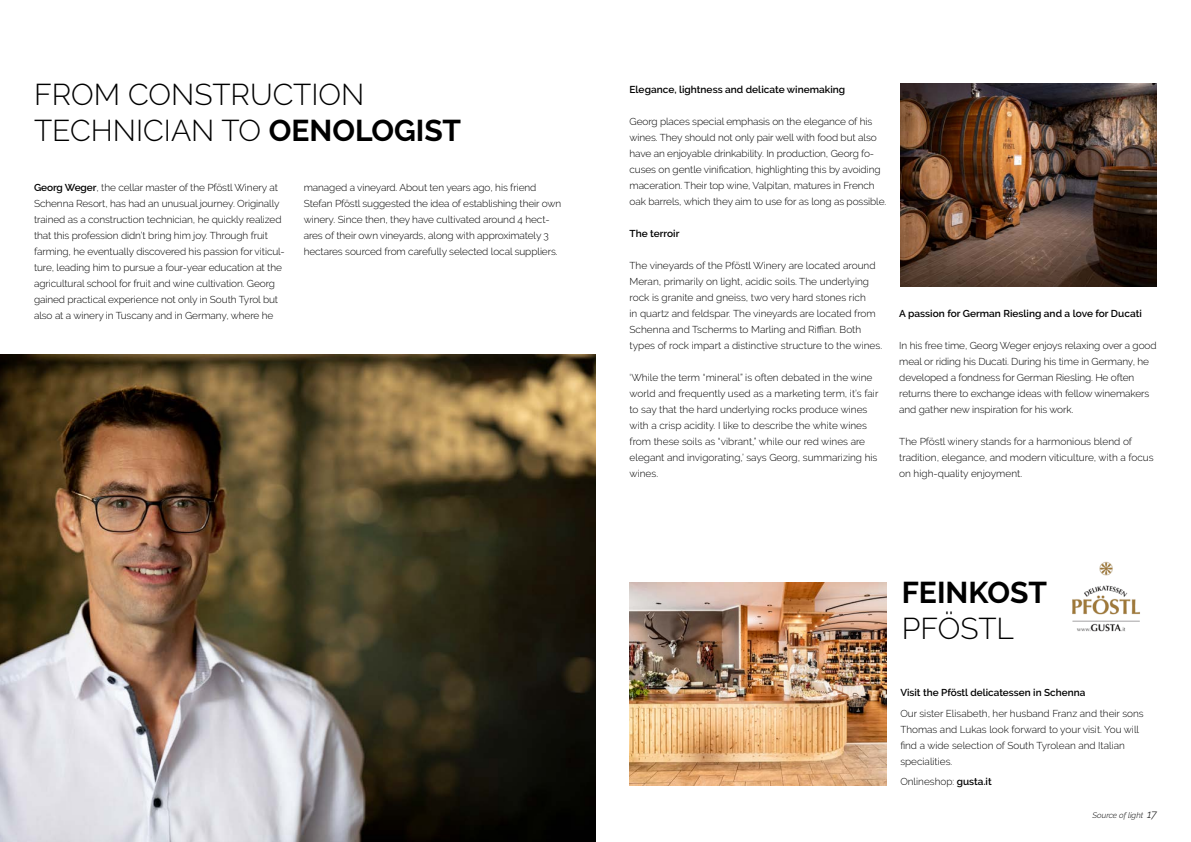
<style>
.page{position:relative;width:1191px;height:842px;background:#fff}
.page>*{position:absolute;margin:0;border:0;box-sizing:border-box;transform-origin:0 0}
.t1{font:300 30px/36px "Raleway";color:#000}
.t2{font:700 30px "Raleway";color:#000}
.t3{font:300 10px/16px "Raleway";letter-spacing:-.01em;color:#000}
.t4{font:600 10px "Raleway";color:#000}
.t5{font:italic 300 8px "Raleway";color:#000}
.s1{font-weight:700}
.s2{font-weight:600}
.s3{font-size:11px}
</style>
<div class="page">
<img style="left:0;top:354px;width:595px;height:488px">
<img style="left:629px;top:582px;width:257px;height:203px">
<img style="left:1072px;top:561px;width:68px;height:71px">
<img style="left:900px;top:84px;width:257px;height:203px">
<h1 class="t1" style="left:34px;top:76px;width:429px">FROM CONSTRUCTION<br>TECHNICIAN TO <span class="s1">OENOLOGIST</span></h1>
<p class="t3" style="left:34px;top:179px;width:252px"><span class="s2">Georg Weger</span>, the cellar master of the Pföstl Winery at Schenna Resort, has had an unusual journey. Originally trained as a construction technician, he quickly realized that this profession didn’t bring him joy. Through fruit farming, he eventually discovered his passion for viticul&shy;ture, leading him to pursue a four-year education at the agricultural school for fruit and wine cultivation. Georg gained practical experience not only in South Tyrol but also at a winery in Tuscany and in Germany, where he</p>
<p class="t3" style="left:304px;top:179px;width:259px">managed a vineyard. About ten years ago, his friend Stefan Pföstl suggested the idea of establishing their own winery. Since then, they have cultivated around 4 hect&shy;ares of their own vineyards, along with approximately 3 hectares sourced from carefully selected local suppliers.</p>
<p class="t4" style="left:629px;top:84px;width:217px">Elegance, lightness and delicate winemaking</p>
<p class="t3" style="left:629px;top:113px;width:258px">Georg places special emphasis on the elegance of his wines. They should not only pair well with food but also have an enjoyable drinkability. In production, Georg fo&shy;cuses on gentle vinification, highlighting this by avoiding maceration. Their top wine, Valpitan, matures in French oak barrels, which they aim to use for as long as possible.</p>
<p class="t4" style="left:629px;top:228px;width:51px">The terroir</p>
<p class="t3" style="left:629px;top:257px;width:254px">The vineyards of the Pföstl Winery are located around Meran, primarily on light, acidic soils. The underlying rock is granite and gneiss, two very hard stones rich<br>in quartz and feldspar. The vineyards are located from Schenna and Tscherms to Marling and Riffian. Both types of rock impart a distinctive structure to the wines.</p>
<p class="t3" style="left:629px;top:369px;width:250px">‘While the term “mineral” is often debated in the wine world and frequently used as a marketing term, it’s fair to say that the hard underlying rocks produce wines with a crisp acidity. I like to describe the white wines from these soils as “vibrant,” while our red wines are elegant and invigorating,’ says Georg, summarizing his wines.</p>
<p class="t4" style="left:899px;top:308px;width:244px">A passion for German Riesling and a love for Ducati</p>
<p class="t3" style="left:899px;top:337px;width:259px">In his free time, Georg Weger enjoys relaxing over a good meal or riding his Ducati. During his time in Germany, he developed a fondness for German Riesling. He often returns there to exchange ideas with fellow winemakers and gather new inspiration for his work.</p>
<p class="t3" style="left:899px;top:433px;width:256px">The Pföstl winery stands for a harmonious blend of tradition, elegance, and modern viticulture, with a focus on high-quality enjoyment.</p>
<h1 class="t2" style="left:901px;top:575px;width:147px">FEINKOST</h1>
<h1 class="t1" style="left:901px;top:610px;width:114px">PFÖSTL</h1>
<p class="t4" style="left:900px;top:686px;width:186px">Visit the Pföstl delicatessen in Schenna</p>
<p class="t3" style="left:900px;top:706px;width:245px">Our sister Elisabeth, her husband Franz and their sons Thomas and Lukas look forward to your visit. You will find a wide selection of South Tyrolean and Italian specialities.</p>
<p class="t3" style="left:900px;top:774px;width:93px">Onlineshop: <span class="s2">gusta.it</span></p>
<p class="t5" style="left:1092px;top:811px;width:66px">Source of light <span class="s3">17</span></p>
</div>
